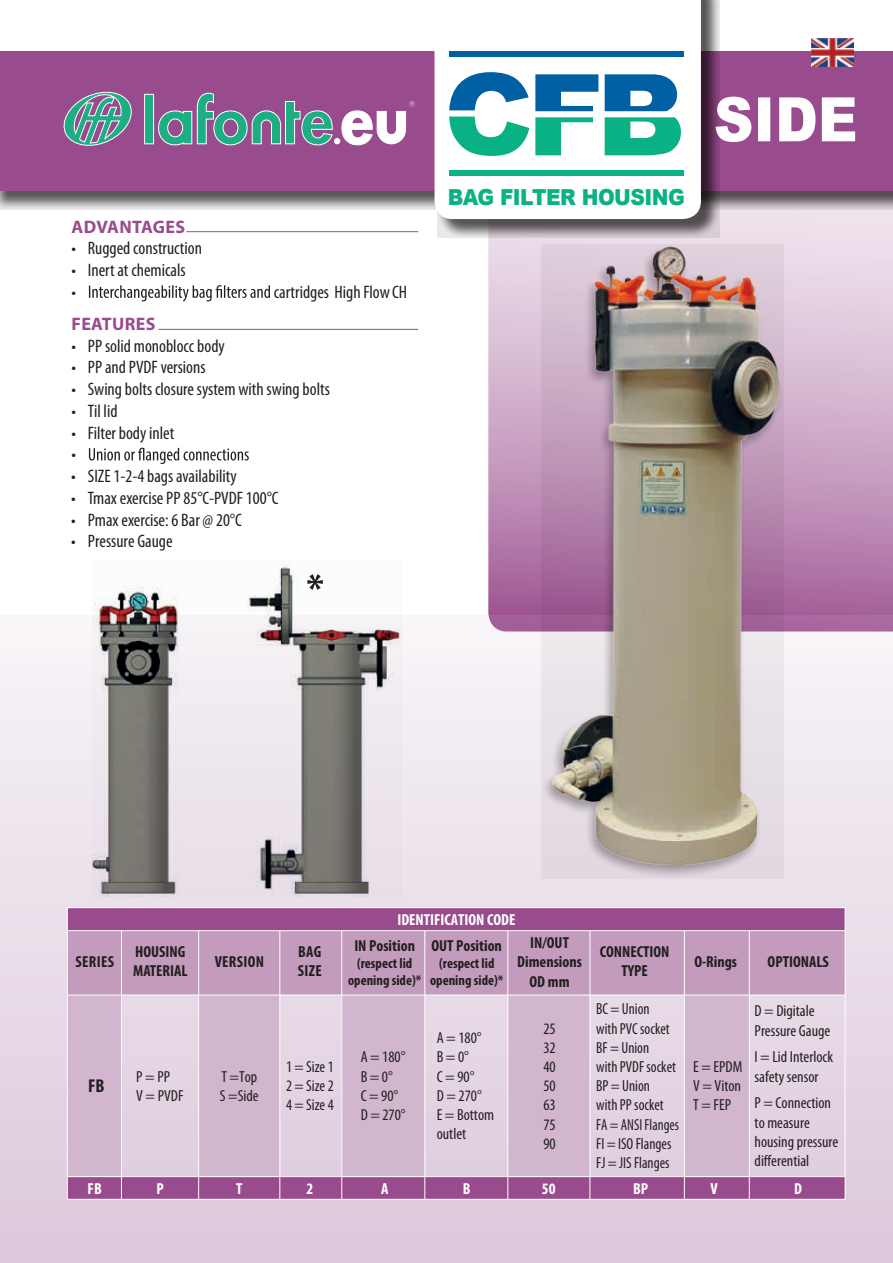
<style>
.page{position:relative;width:893px;height:1263px;background:#fff}
.page>*{position:absolute;margin:0;border:0;box-sizing:border-box;transform-origin:0 0}
.t1{font:900 22.05px "Arial";letter-spacing:-.025em;color:#09b185;scale:.91 1}
.t2{font:700 condensed 18.75px "Myriad Pro";color:#231f20}
.t3{font:condensed 18.15px/21.8px "Myriad Pro";color:#231f20}
.t4{font:700 18.15px "Myriad Pro";letter-spacing:.02em;color:#994c8d}
.t5{font:condensed 16.05px/19.2px "Myriad Pro";color:#231f20}
.t6{font:condensed 16.05px/19.2px "Myriad Pro";color:#231f20;scale:.94 1}
.t7{font:700 condensed 16.05px/19.2px "Myriad Pro";color:#231f20}
.t8{font:700 condensed 16.05px "Myriad Pro";color:#fff}
.t9{font:700 condensed 16.05px "Myriad Pro";letter-spacing:.02em;color:#231f20}
.t10{font:700 condensed 14.4px/17.2px "Myriad Pro";color:#231f20;text-align:center}
</style>
<div class="page">
<svg style="left:488px;top:210px;width:405px;height:405px;background:#cfacca"></svg>
<div style="left:0;top:615px;width:893px;height:648px;background:linear-gradient(to bottom,#f5eff4,#deccdd)"></div>
<svg style="left:0;top:191px;width:893px;height:19px;background:#938f91"></svg>
<div style="left:0;top:51px;width:893px;height:140px;background:#994c8d"></div>
<svg style="left:437px;top:0;width:283px;height:238px;background:#806e7c"></svg>
<svg style="left:434px;top:0;width:267px;height:219px"></svg>
<svg style="left:89px;top:285px;width:181px;height:17px"></svg>
<hr style="left:186px;top:231px;width:232px;height:1px;background:#994c8d">
<div style="left:449px;top:51px;width:235px;height:6px;background:#015fa4"></div>
<div style="left:449px;top:170px;width:235px;height:6px;background:#09b185"></div>
<svg style="left:449px;top:72px;width:80px;height:38px;background:#6ca2ca"></svg>
<svg style="left:449px;top:117px;width:80px;height:39px;background:#6bd0b5"></svg>
<svg style="left:605px;top:117px;width:76px;height:38px;background:#37bf9c"></svg>
<svg style="left:605px;top:74px;width:72px;height:37px;background:#2d7bb4"></svg>
<svg style="left:535px;top:74px;width:63px;height:37px;background:#4087ba"></svg>
<svg style="left:535px;top:117px;width:58px;height:38px;background:#81d7c0"></svg>
<svg style="left:716px;top:97px;width:139px;height:45px"></svg>
<svg style="left:542px;top:244px;width:242px;height:634px;background:#d1bbce"></svg>
<img style="left:552px;top:246px;width:227px;height:619px">
<svg style="left:63px;top:91px;width:69px;height:55px"></svg>
<div style="left:145px;top:94px;width:9px;height:50px;background:#1dae84"></div>
<div style="left:144px;top:94px;width:10px;height:50px;border:1px solid #fff"></div>
<svg style="left:158px;top:93px;width:257px;height:52px"></svg>
<img style="left:811px;top:39px;width:43px;height:27px">
<svg style="left:89px;top:448px;width:160px;height:16px"></svg>
<hr style="left:158px;top:329px;width:260px;height:1px;background:#994c8d">
<img style="left:93px;top:560px;width:309px;height:337px">
<svg style="left:307px;top:574px;width:16px;height:16px"></svg>
<div style="left:67px;top:1176px;width:778px;height:23px;background:#994c8d"></div>
<div style="left:199px;top:995px;width:81px;height:181px;background:#d1b6ce"></div>
<div style="left:342px;top:995px;width:83px;height:181px;background:#d1b6ce"></div>
<div style="left:508px;top:995px;width:81px;height:181px;background:#d1b6ce"></div>
<div style="left:684px;top:995px;width:65px;height:181px;background:#d1b6ce"></div>
<div style="left:67px;top:995px;width:54px;height:181px;background:#d1b6ce"></div>
<div style="left:67px;top:931px;width:778px;height:64px;background:#c39bbd"></div>
<hr style="left:121px;top:931px;width:1px;height:268px;background:#fff">
<hr style="left:198px;top:931px;width:1px;height:268px;background:#fff">
<hr style="left:279px;top:931px;width:1px;height:268px;background:#fff">
<hr style="left:341px;top:931px;width:1px;height:268px;background:#fff">
<hr style="left:424px;top:931px;width:1px;height:268px;background:#fff">
<hr style="left:507px;top:931px;width:1px;height:268px;background:#fff">
<hr style="left:589px;top:931px;width:1px;height:268px;background:#fff">
<hr style="left:684px;top:931px;width:1px;height:268px;background:#fff">
<hr style="left:749px;top:931px;width:1px;height:268px;background:#fff">
<div style="left:67px;top:908px;width:778px;height:22px;background:#994c8d"></div>
<hr style="left:67px;top:994px;width:778px;height:1px;background:#fff">
<hr style="left:67px;top:1176px;width:778px;height:1px;background:#fff">
<hr style="left:67px;top:930px;width:778px;height:1px;background:#fff">
<p class="t4" style="left:72px;top:216px;width:115px">ADVANTAGES</p>
<p class="t3" style="left:71px;top:238px;width:132px">• Rugged construction</p>
<p class="t3" style="left:71px;top:260px;width:116px">• Inert at chemicals •</p>
<p class="t3" style="left:274px;top:281px;width:135px">cartridges High FlowCH</p>
<p class="t4" style="left:72px;top:314px;width:86px">FEATURES</p>
<p class="t3" style="left:71px;top:335px;width:155px">• PP solid monoblocc body</p>
<p class="t3" style="left:71px;top:357px;width:136px">• PP and PVDF versions</p>
<p class="t3" style="left:71px;top:379px;width:260px">• Swing bolts closure system with swing bolts</p>
<p class="t3" style="left:71px;top:400px;width:48px">• Til lid</p>
<p class="t3" style="left:71px;top:422px;width:105px">• Filter body inlet •</p>
<p class="t3" style="left:71px;top:466px;width:167px">• SIZE 1-2-4 bags availability</p>
<p class="t3" style="left:71px;top:487px;width:209px">• Tmax exercise PP 85°C-PVDF 100°C •<br>•</p>
<p class="t3" style="left:88px;top:509px;width:155px">Pmax exercise: 6 Bar @ 20°C<br>Pressure Gauge</p>
<p class="t1" style="left:448px;top:181px;width:262px">BAG FILTER HOUSING</p>
<p class="t8" style="left:397px;top:911px;width:119px">IDENTIFICATION CODE</p>
<p class="t7" style="left:517px;top:933px;width:66px;text-align:center">IN/OUT<br>Dimensions<br>OD mm</p>
<p class="t7" style="left:431px;top:936px;width:72px">OUT Position</p>
<p class="t10" style="left:430px;top:954px;width:75px">(respect lid opening side)*</p>
<p class="t7" style="left:600px;top:942px;width:71px;text-align:center">CONNECTION<br>TYPE</p>
<p class="t7" style="left:354px;top:936px;width:62px">IN Position</p>
<p class="t10" style="left:348px;top:954px;width:75px">(respect lid opening side)*</p>
<p class="t7" style="left:133px;top:942px;width:56px">HOUSING<br>MATERIAL</p>
<p class="t9" style="left:215px;top:952px;width:51px">VERSION</p>
<p class="t7" style="left:298px;top:942px;width:25px">BAG<br>SIZE</p>
<p class="t7" style="left:76px;top:952px;width:40px">SERIES</p>
<p class="t7" style="left:694px;top:952px;width:44px">O-Rings</p>
<p class="t7" style="left:768px;top:952px;width:63px">OPTIONALS</p>
<p class="t2" style="left:88px;top:1075px;width:18px">FB</p>
<p class="t5" style="left:136px;top:1067px;width:49px">P = PP<br>V = PVDF</p>
<p class="t5" style="left:220px;top:1067px;width:40px">T =Top<br>S =Side</p>
<p class="t5" style="left:286px;top:1057px;width:49px;text-align:justify">1 = Size 1<br>2 = Size 2<br>4 = Size 4</p>
<p class="t5" style="left:361px;top:1048px;width:46px">A = 180°<br>B = 0°<br>C = 90°<br>D = 270°</p>
<p class="t5" style="left:437px;top:1028px;width:59px">A = 180°<br>B = 0°<br>C = 90°<br>D = 270°<br>E = Bottom outlet</p>
<p class="t5" style="left:543px;top:1019px;width:14px;text-align:justify">25<br>32<br>40<br>50<br>63<br>75<br>90</p>
<p class="t6" style="left:596px;top:1000px;width:90px">BC = Union<br>with PVC socket<br>BF = Union<br>with PVDF socket<br>BP = Union<br>with PP socket<br>FA = ANSI Flanges<br>FI = ISO Flanges<br>FJ = JIS Flanges</p>
<p class="t5" style="left:693px;top:1057px;width:51px;text-align:justify">E = EPDM V = Viton T = FEP</p>
<p class="t5" style="left:755px;top:1002px;width:77px">D = Digitale<br>Pressure Gauge</p>
<p class="t5" style="left:755px;top:1048px;width:80px">I = Lid Interlock safety sensor</p>
<p class="t5" style="left:755px;top:1094px;width:85px">P = Connection to measure housing pressure differential</p>
<p class="t8" style="left:88px;top:1179px;width:16px">FB</p>
<p class="t8" style="left:157px;top:1179px;width:9px">P</p>
<p class="t8" style="left:236px;top:1179px;width:8px">T</p>
<p class="t8" style="left:306px;top:1179px;width:8px">2</p>
<p class="t8" style="left:381px;top:1179px;width:9px">A</p>
<p class="t8" style="left:463px;top:1179px;width:9px">B</p>
<p class="t8" style="left:542px;top:1179px;width:15px">50</p>
<p class="t8" style="left:633px;top:1179px;width:17px">BP</p>
<p class="t8" style="left:711px;top:1179px;width:9px">V</p>
<p class="t8" style="left:794px;top:1179px;width:9px">D</p>
</div>
